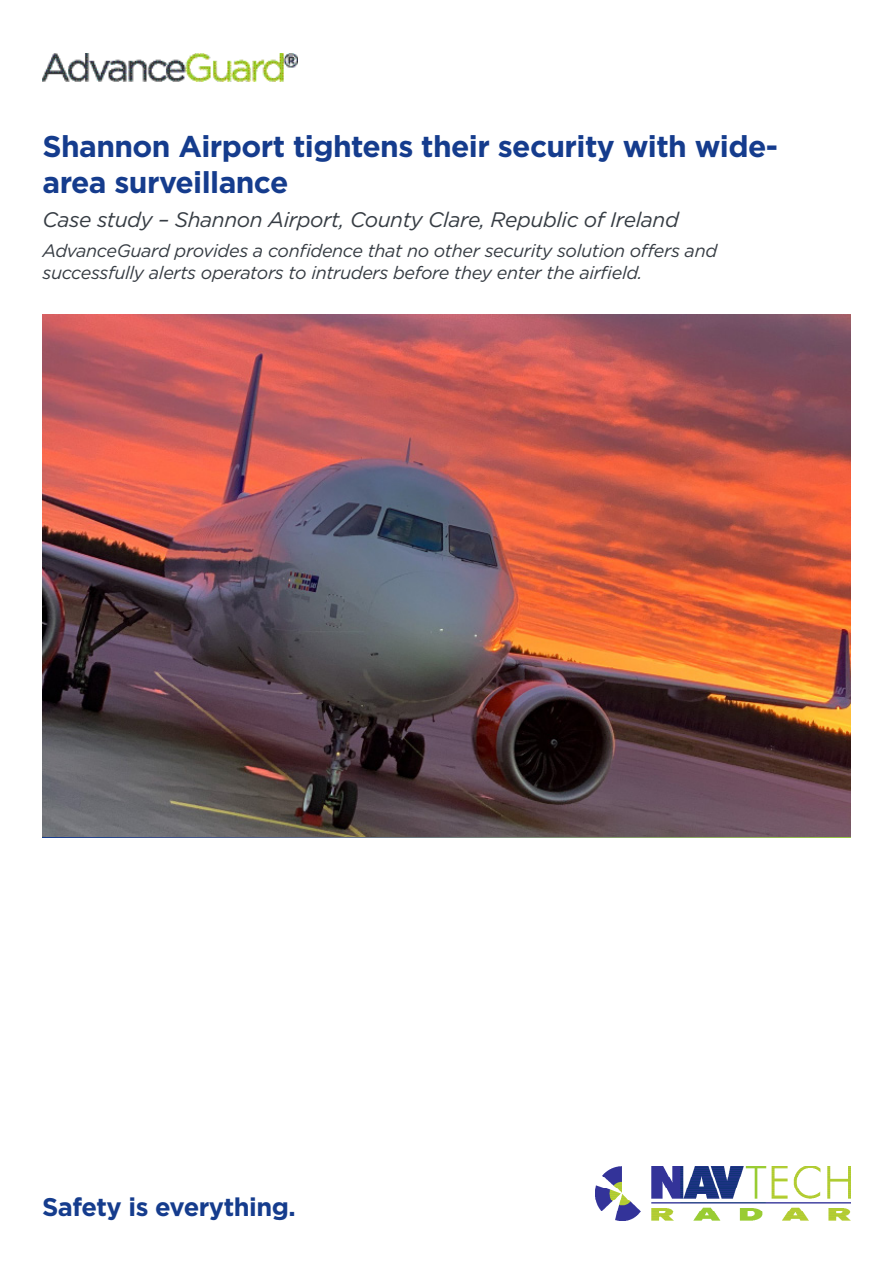
<style>
.page{position:relative;width:893px;height:1263px;background:#fff}
.page>*{position:absolute;margin:0;border:0;box-sizing:border-box;transform-origin:0 0}
.t1{font:700 30px/36px "Gotham";letter-spacing:-.02em;color:#153c8d}
.t2{font:700 25.5px "Gotham";letter-spacing:-.02em;color:#153c8d}
.t3{font:italic 21px "Gotham";letter-spacing:-.02em;color:#363c43}
.t4{font:italic 18px/21.6px "Gotham";letter-spacing:-.02em;color:#363c43}
</style>
<div class="page">
<img style="left:42px;top:314px;width:808px;height:522px">
<img style="left:595px;top:1166px;width:255px;height:54px">
<img style="left:43px;top:53px;width:255px;height:29px">
<p class="t1" style="left:43px;top:128px;width:737px">Shannon Airport tightens their security with wide&shy;area surveillance</p>
<p class="t3" style="left:43px;top:206px;width:638px">Case study – Shannon Airport, County Clare, Republic of Ireland</p>
<p class="t4" style="left:43px;top:239px;width:676px">AdvanceGuard provides a confidence that no other security solution offers and successfully alerts operators to intruders before they enter the airfield.</p>
<p class="t2" style="left:42px;top:1190px;width:255px">Safety is everything.</p>
</div>
